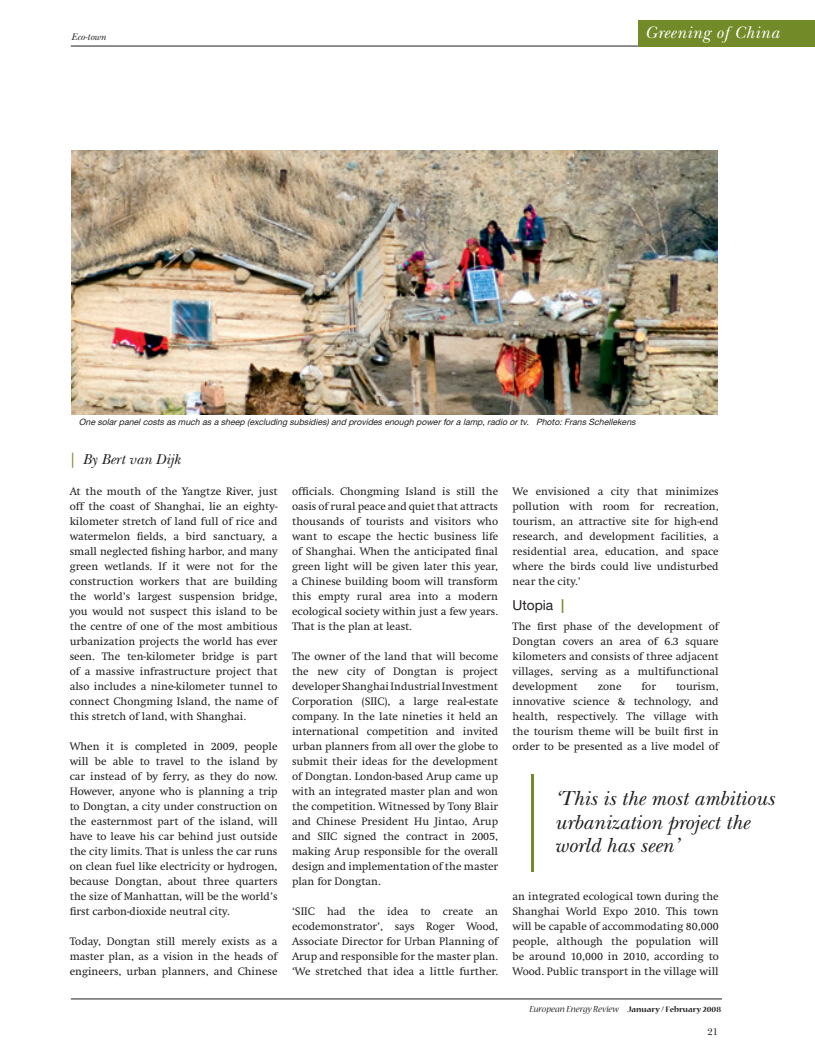
<style>
.page{position:relative;width:815px;height:1063px;background:#fff}
.page>*{position:absolute;margin:0;border:0;box-sizing:border-box;transform-origin:0 0}
.t1{font:italic 21.25px/23.8px "New Baskerville";color:#231f20}
.t2{font:italic 17.5px "New Baskerville";letter-spacing:.03em;color:#fff}
.t3{font:italic 15px "New Baskerville";color:#231f20}
.t4{font:13.75px "Helvetica Neue LT Std";color:#231f20}
.t5{font:11.25px/15px "Swift";color:#231f20;text-align:justify}
.t6{font:italic 10px "Nueva Std";color:#231f20}
.t7{font:italic 10px "New Baskerville";color:#231f20}
.t8{font:10px "New Baskerville";color:#231f20}
.t9{font:italic 8.75px "Helvetica Neue LT Std";color:#231f20}
.s1{font-style:normal;color:#728a28}
.s2{font-weight:700;color:#728a28}
.s3{font-weight:700;font-style:normal;font-size:8.75px}
</style>
<div class="page">
<hr style="left:71px;top:999px;width:651px;height:1px;background:#231f20">
<hr style="left:71px;top:46px;width:744px;height:1px;background:#231f20">
<div style="left:639px;top:20px;width:176px;height:26px;background:#728a28"></div>
<img style="left:71px;top:151px;width:646px;height:264px">
<hr style="left:531px;top:774px;width:3px;height:98px;background:#728a28">
<p class="t7" style="left:71px;top:31px;width:36px">Eco-town</p>
<h2 class="t2" style="left:645px;top:23px;width:136px">Greening of China</h2>
<p class="t9" style="left:79px;top:417px;width:561px">One solarpanelcosts as much as a sheep (excluding subsidies) and provides enough powerfora lamp,radio ortv. Photo:Frans Schellekens</p>
<h3 class="t3" style="left:71px;top:450px;width:111px"><span class="s1">|</span> By Bert van Dijk</h3>
<p class="t5" style="left:70px;top:484px;width:209px">At the mouth of the Yangtze River, just off the coast of Shanghai, lie an eighty&shy;kilometer stretch of land full of rice and watermelon fields, a bird sanctuary, a small neglected fishing harbor, and many green wetlands. If it were not for the construction workers that are building the world’s largest suspension bridge, you would not suspect this island to be the centre of one of the most ambitious urbanization projects the world has ever seen. The ten-kilometer bridge is part of a massive infrastructure project that also includes a nine-kilometer tunnel to connect Chongming Island, the name of this stretch of land, with Shanghai.</p>
<p class="t5" style="left:70px;top:739px;width:209px">When it is completed in 2009, people will be able to travel to the island by car instead of by ferry, as they do now.<br>However, anyone who is planning a trip to Dongtan, a city under construction on the easternmost part of the island, will have to leave his car behind just outside the city limits. That is unless the car runs on clean fuel like electricity or hydrogen, because Dongtan, about three quarters the size of Manhattan, will be the world’s first carbon-dioxide neutral city.</p>
<p class="t5" style="left:70px;top:934px;width:209px">Today, Dongtan still merely exists as a master plan, as a vision in the heads of engineers, urban planners, and Chinese</p>
<p class="t5" style="left:292px;top:484px;width:208px">officials. Chongming Island is still the oasis of rural peace and quiet that attracts thousands of tourists and visitors who want to escape the hectic business life of Shanghai. When the anticipated final green light will be given later this year, a Chinese building boom will transform this empty rural area into a modern ecological society within just a few years.<br>That is the plan at least.</p>
<p class="t5" style="left:292px;top:649px;width:208px">The owner of the land that will become the new city of Dongtan is project developer Shanghai Industrial Investment Corporation (SIIC), a large real-estate company. In the late nineties it held an international competition and invited urban planners from all over the globe to submit their ideas for the development of Dongtan. London-based Arup came up with an integrated master plan and won the competition. Witnessed by Tony Blair and Chinese President Hu Jintao, Arup and SIIC signed the contract in 2005, making Arup responsible for the overall design and implementation of the master plan for Dongtan.</p>
<p class="t5" style="left:292px;top:904px;width:208px">‘SIIC had the idea to create an ecodemonstrator’, says Roger Wood, Associate Director for Urban Planning of Arup and responsible for the master plan. ‘We stretched that idea a little further.</p>
<p class="t5" style="left:513px;top:484px;width:208px">We envisioned a city that minimizes pollution with room for recreation, tourism, an attractive site for high-end research, and development facilities, a residential area, education, and space where the birds could live undisturbed near the city.’</p>
<p class="t4" style="left:513px;top:597px;width:53px">Utopia <span class="s2">|</span></p>
<p class="t5" style="left:513px;top:619px;width:208px">The first phase of the development of Dongtan covers an area of 6.3 square kilometers and consists of three adjacent villages, serving as a multifunctional development</p>
<p class="t5" style="left:598px;top:679px;width:25px">zone</p>
<p class="t5" style="left:642px;top:679px;width:16px">for</p>
<p class="t5" style="left:513px;top:679px;width:208px;text-indent:163px">tourism, innovative science &amp; technology, and health, respectively. The village with the tourism theme will be built first in order to be presented as a live model of</p>
<h1 class="t1" style="left:555px;top:786px;width:221px">‘This is the most ambitious urbanization project the world has seen’</h1>
<p class="t5" style="left:513px;top:889px;width:208px">an integrated ecological town during the Shanghai World Expo 2010. This town will be capable of accommodating 80,000 people, although the population will be around 10,000 in 2010, according to Wood. Public transport in the village will</p>
<p class="t6" style="left:529px;top:1004px;width:193px">European Energy Review <span class="s3">January / February 2008</span></p>
<p class="t8" style="left:707px;top:1026px;width:12px">21</p>
</div>
